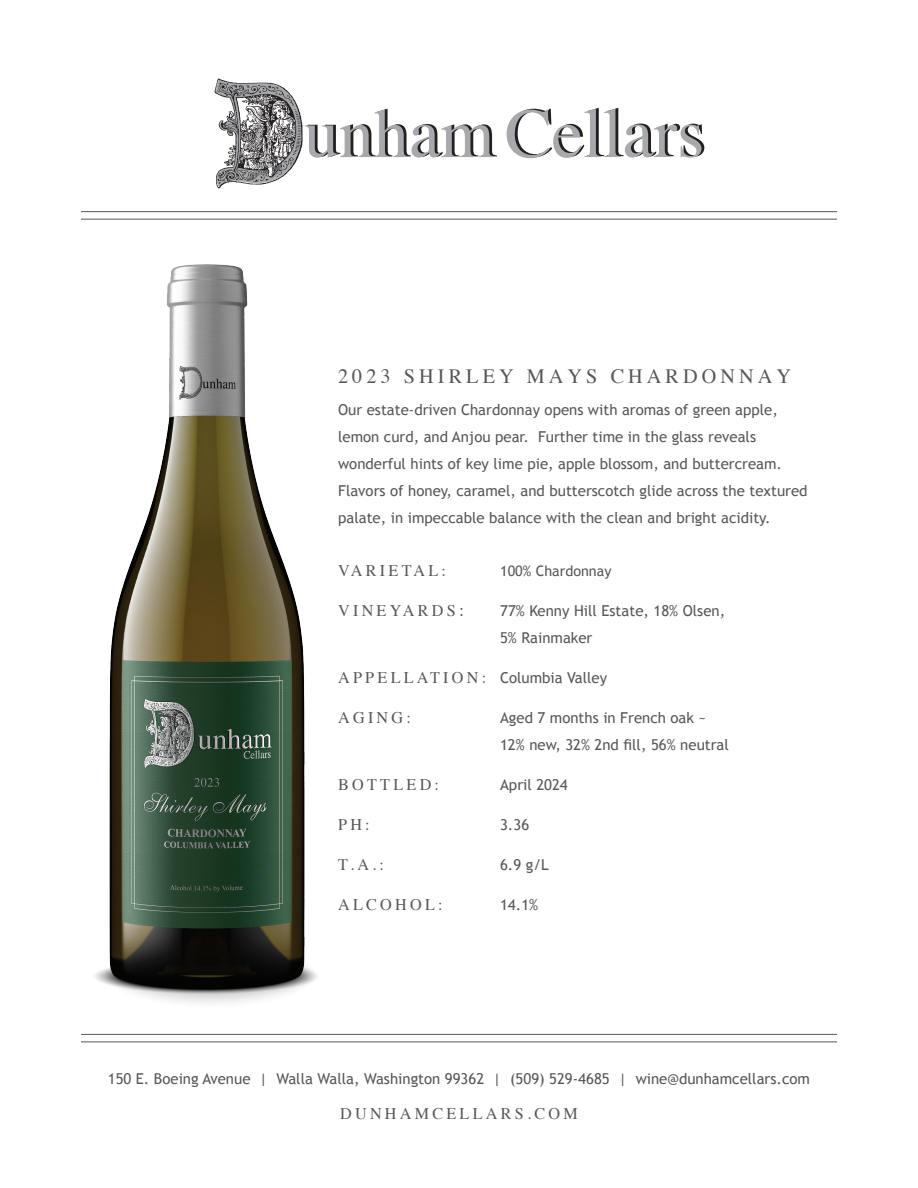
<style>
.page{position:relative;width:918px;height:1188px;background:#fff}
.page>*{position:absolute;margin:0;border:0;box-sizing:border-box;transform-origin:0 0}
.t1{font:20.25px "Times";letter-spacing:.2em;color:#57585a}
.t2{font:16.2px "Times";letter-spacing:.2em;color:#57585a}
.t3{font:15px/27px "Trebuchet MS";color:#57585a}
.t4{font:14.4px "Trebuchet MS";color:#57585a}
.s1{font-size:18px}
.s2{font-family:"Times";font-size:16.2px}
</style>
<div class="page">
<hr style="left:81px;top:211px;width:756px;height:1px;background:#57585a">
<hr style="left:81px;top:219px;width:756px;height:1px;background:#57585a">
<hr style="left:81px;top:1034px;width:756px;height:1px;background:#57585a">
<hr style="left:81px;top:1042px;width:756px;height:1px;background:#57585a">
<svg style="left:216px;top:79px;width:281px;height:79px"></svg>
<svg style="left:507px;top:108px;width:197px;height:50px"></svg>
<img style="left:81px;top:109px;width:263px;height:894px">
<p class="t1" style="left:338px;top:357px;width:455px">2023 SHIRLEY MAYS CHARDONNAY</p>
<p class="t3" style="left:338px;top:396px;width:471px">Our estate-driven Chardonnay opens with aromas of green apple, lemon curd, and Anjou pear. Further time in the glass reveals wonderful hints of key lime pie, apple blossom, and buttercream.<br>Flavors of honey, caramel, and butterscotch glide across the textured palate, in impeccable balance with the clean and bright acidity.</p>
<p class="t2" style="left:338px;top:555px;width:110px">VARIETAL:</p>
<p class="t4" style="left:500px;top:562px;width:113px">100% Chardonnay</p>
<p class="t2" style="left:338px;top:595px;width:127px">VINEYARDS<span class="s1">:</span></p>
<p class="t3" style="left:500px;top:597px;width:227px">77% Kenny Hill Estate, 18% Olsen,</p>
<p class="t3" style="left:500px;top:624px;width:94px">5% Rainmaker</p>
<p class="t3" style="left:338px;top:664px;width:271px"><span class="s2">A P P E L L AT I O N :</span> Columbia Valley</p>
<p class="t2" style="left:338px;top:702px;width:74px">AGING:</p>
<p class="t3" style="left:500px;top:704px;width:208px">Aged 7 months in French oak ~</p>
<p class="t3" style="left:500px;top:731px;width:230px">12% new, 32% 2nd fill, 56% neutral</p>
<p class="t2" style="left:338px;top:769px;width:102px">BOTTLED:</p>
<p class="t3" style="left:500px;top:771px;width:69px">April 2024</p>
<p class="t2" style="left:338px;top:809px;width:33px">PH:</p>
<p class="t3" style="left:500px;top:811px;width:31px">3.36</p>
<p class="t2" style="left:338px;top:849px;width:47px">T.A.:</p>
<p class="t3" style="left:500px;top:851px;width:50px">6.9 g/L</p>
<p class="t2" style="left:338px;top:889px;width:106px">ALCOHOL:</p>
<p class="t3" style="left:500px;top:891px;width:40px">14.1%</p>
<p class="t3" style="left:108px;top:1066px;width:704px">150 E. Boeing Avenue | Walla Walla, Washington 99362 | (509) 529-4685 | wine@dunhamcellars.com</p>
<p class="t2" style="left:340px;top:1099px;width:239px">DUNHAMCELLARS.COM</p>
</div>
